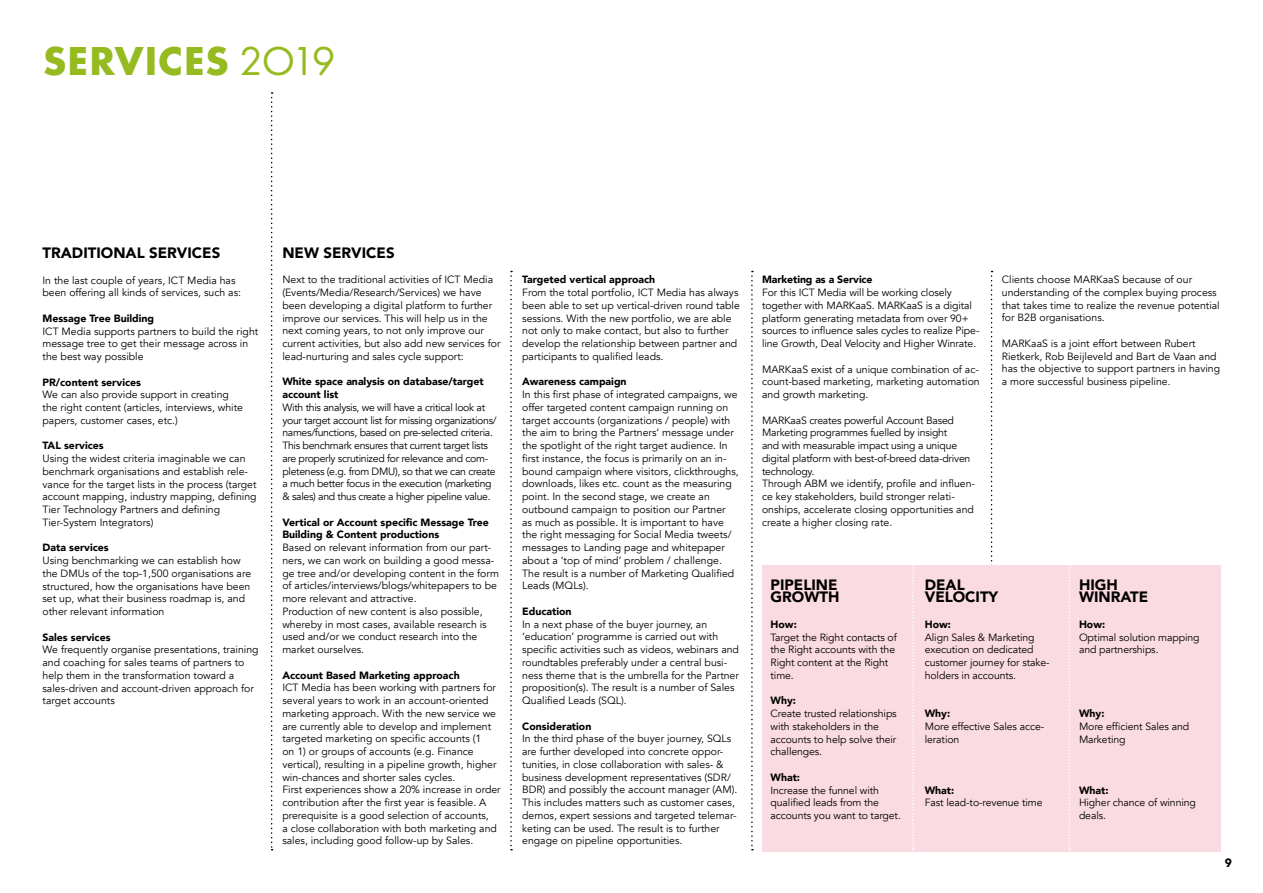
<style>
.page{position:relative;width:1263px;height:893px;background:#fff}
.page>*{position:absolute;margin:0;border:0;box-sizing:border-box;transform-origin:0 0}
.t1{font:700 42px "Futura PT";letter-spacing:.015em;color:#95bb20}
.t2{font:900 15px/12.8px "Avenir";color:#000}
.t3{font:900 12px "Avenir";color:#000}
.t4{font:10.5px/12.8px "Avenir";color:#000}
.t5{font:10.5px/12.8px "Avenir";letter-spacing:-.03em;color:#000}
.t6{font:900 10.5px/12.8px "Avenir";color:#000}
.t7{font:10.5px/12.8px "Avenir";letter-spacing:-.02em;color:#000}
.s1{font-weight:400}
</style>
<div class="page">
<svg style="left:991px;top:271px;width:1px;height:294px"></svg>
<div style="left:762px;top:565px;width:458px;height:287px;background:#fbdbe2"></div>
<svg style="left:912px;top:565px;width:2px;height:285px"></svg>
<svg style="left:1069px;top:565px;width:1px;height:285px"></svg>
<svg style="left:271px;top:92px;width:2px;height:758px"></svg>
<svg style="left:510px;top:271px;width:2px;height:579px"></svg>
<svg style="left:751px;top:271px;width:2px;height:579px"></svg>
<h1 class="t1" style="left:43px;top:33px;width:294px">SERVICES <span class="s1">2O19</span></h1>
<h2 class="t2" style="left:43px;top:246px;width:179px">TRADITIONAL SERVICES</h2>
<h2 class="t2" style="left:282px;top:246px;width:114px">NEW SERVICES</h2>
<p class="t4" style="left:43px;top:274px;width:200px">In the last couple of years, ICT Media has been offering all kinds of services, such as:</p>
<p class="t6" style="left:43px;top:311px;width:113px">Message Tree Building</p>
<p class="t4" style="left:43px;top:325px;width:217px">ICT Media supports partners to build the right message tree to get their message across in the best way possible</p>
<p class="t6" style="left:43px;top:375px;width:100px">PR/content services</p>
<p class="t4" style="left:43px;top:388px;width:202px">We can also provide support in creating the right content (articles, interviews, white papers, customer cases, etc.)</p>
<p class="t6" style="left:43px;top:439px;width:63px">TAL services</p>
<p class="t4" style="left:43px;top:452px;width:216px">Using the widest criteria imaginable we can benchmark organisations and establish rele&shy;vance for the target lists in the process (target account mapping, industry mapping, defining Tier Technology Partners and defining Tier-System Integrators)</p>
<p class="t6" style="left:43px;top:541px;width:68px">Data services</p>
<p class="t4" style="left:43px;top:554px;width:210px">Using benchmarking we can establish how the DMUs of the top-1,500 organisations are structured, how the organisations have been set up, what their business roadmap is, and other relevant information</p>
<p class="t6" style="left:43px;top:630px;width:70px">Sales services</p>
<p class="t4" style="left:43px;top:643px;width:218px">We frequently organise presentations, training and coaching for sales teams of partners to help them in the transformation toward a sales-driven and account-driven approach for target accounts</p>
<p class="t4" style="left:282px;top:274px;width:220px">Next to the traditional activities of ICT Media (Events/Media/Research/Services) we have been developing a digital platform to further improve our services. This will help us in the next coming years, to not only improve our current activities, but also add new services for lead-nurturing and sales cycle support:</p>
<p class="t6" style="left:282px;top:375px;width:203px">White space analysis on database/target account list</p>
<p class="t5" style="left:282px;top:401px;width:216px">With this analysis, we will have a critical look at your target account list for missing organizations/ names/functions, based on pre-selected criteria.<br>This benchmark ensures that current target lists are properly scrutinized for relevance and com&shy;pleteness (e.g. from DMU), so that we can create a much better focus in the execution (marketing &amp; sales) and thus create a higher pipeline value.</p>
<p class="t6" style="left:282px;top:515px;width:208px">Vertical or Account specific Message Tree<br>Building &amp; Content productions</p>
<p class="t4" style="left:282px;top:541px;width:218px">Based on relevant information from our part&shy;ners, we can work on building a good messa&shy;ge tree and/or developing content in the form of articles/interviews/blogs/whitepapers to be more relevant and attractive.<br>Production of new content is also possible, whereby in most cases, available research is used and/or we conduct research into the market ourselves.</p>
<p class="t6" style="left:282px;top:668px;width:179px">Account Based Marketing approach</p>
<p class="t4" style="left:282px;top:682px;width:220px">ICT Media has been working with partners for several years to work in an account-oriented marketing approach. With the new service we are currently able to develop and implement targeted marketing on specific accounts (1<br>on 1) or groups of accounts (e.g. Finance vertical), resulting in a pipeline growth, higher win-chances and shorter sales cycles.<br>First experiences show a 20% increase in order contribution after the first year is feasible. A prerequisite is a good selection of accounts,<br>a close collaboration with both marketing and sales, including good follow-up by Sales.</p>
<p class="t6" style="left:522px;top:273px;width:135px">Targeted vertical approach</p>
<p class="t4" style="left:522px;top:286px;width:219px">From the total portfolio, ICT Media has always been able to set up vertical-driven round table sessions. With the new portfolio, we are able not only to make contact, but also to further develop the relationship between partner and participants to qualified leads.</p>
<p class="t6" style="left:522px;top:375px;width:106px">Awareness campaign</p>
<p class="t4" style="left:522px;top:388px;width:218px">In this first phase of integrated campaigns, we offer targeted content campaign running on target accounts (organizations / people) with the aim to bring the Partners’ message under the spotlight of the right target audience. In first instance, the focus is primarily on an in&shy;bound campaign where visitors, clickthroughs, downloads, likes etc. count as the measuring point. In the second stage, we create an outbound campaign to position our Partner<br>as much as possible. It is important to have the right messaging for Social Media tweets/ messages to Landing page and whitepaper about a ‘top of mind’ problem / challenge.<br>The result is a number of Marketing Qualified Leads (MQLs).</p>
<p class="t6" style="left:522px;top:604px;width:51px">Education</p>
<p class="t4" style="left:522px;top:618px;width:218px">In a next phase of the buyer journey, an ‘education’ programme is carried out with specific activities such as videos, webinars and roundtables preferably under a central busi&shy;ness theme that is the umbrella for the Partner proposition(s). The result is a number of Sales Qualified Leads (SQL).</p>
<p class="t6" style="left:522px;top:719px;width:71px">Consideration</p>
<p class="t4" style="left:522px;top:732px;width:217px">In the third phase of the buyer journey, SQLs are further developed into concrete oppor&shy;tunities, in close collaboration with sales- &amp; business development representatives (SDR/ BDR) and possibly the account manager (AM).<br>This includes matters such as customer cases, demos, expert sessions and targeted telemar&shy;keting can be used. The result is to further engage on pipeline opportunities.</p>
<p class="t6" style="left:762px;top:273px;width:112px">Marketing as a Service</p>
<p class="t4" style="left:762px;top:286px;width:219px">For this ICT Media will be working closely together with MARKaaS. MARKaaS is a digital platform generating metadata from over 90+ sources to influence sales cycles to realize Pipe&shy;line Growth, Deal Velocity and Higher Winrate.</p>
<p class="t4" style="left:762px;top:363px;width:219px;text-align:justify">MARKaaS exist of a unique combination of ac&shy;count-based marketing, marketing automation and growth marketing.</p>
<p class="t7" style="left:762px;top:414px;width:214px">MARKaaS creates powerful Account Based Marketing programmes fuelled by insight<br>and with measurable impact using a unique digital platform with best-of-breed data-driven technology.<br>Through ABM we identify, profile and influen&shy;ce key stakeholders, build stronger relati&shy;onships, accelerate closing opportunities and create a higher closing rate.</p>
<p class="t4" style="left:1002px;top:273px;width:219px">Clients choose MARKaaS because of our understanding of the complex buying process that takes time to realize the revenue potential for B2B organisations.</p>
<p class="t4" style="left:1002px;top:337px;width:220px">MARKaaS is a joint effort between Rubert Rietkerk, Rob Beijleveld and Bart de Vaan and has the objective to support partners in having a more successful business pipeline.</p>
<h2 class="t2" style="left:770px;top:578px;width:70px">PIPELINE<br>GROWTH</h2>
<p class="t6" style="left:770px;top:617px;width:28px">How:</p>
<p class="t4" style="left:770px;top:631px;width:128px">Target the Right contacts of the Right accounts with the<br>Right content at the Right time.</p>
<p class="t6" style="left:770px;top:694px;width:27px">Why:</p>
<p class="t4" style="left:770px;top:707px;width:128px">Create trusted relationships with stakeholders in the accounts to help solve their challenges.</p>
<p class="t6" style="left:770px;top:770px;width:31px">What:</p>
<p class="t4" style="left:770px;top:784px;width:132px">Increase the funnel with qualified leads from the accounts you want to target.</p>
<h2 class="t2" style="left:925px;top:578px;width:75px">DEAL<br>VELOCITY</h2>
<p class="t6" style="left:925px;top:617px;width:28px">How:</p>
<p class="t4" style="left:925px;top:631px;width:127px">Align Sales &amp; Marketing execution on dedicated customer journey for stake&shy;holders in accounts.</p>
<p class="t6" style="left:925px;top:707px;width:27px">Why:</p>
<p class="t4" style="left:925px;top:720px;width:121px">More effective Sales acce&shy;leration</p>
<p class="t6" style="left:925px;top:783px;width:31px">What:</p>
<p class="t4" style="left:925px;top:796px;width:119px">Fast lead-to-revenue time</p>
<h2 class="t2" style="left:1079px;top:578px;width:71px">HIGH<br>WINRATE</h2>
<p class="t6" style="left:1079px;top:617px;width:28px">How:</p>
<p class="t4" style="left:1079px;top:631px;width:122px">Optimal solution mapping and partnerships.</p>
<p class="t6" style="left:1079px;top:707px;width:27px">Why:</p>
<p class="t4" style="left:1079px;top:720px;width:112px">More efficient Sales and<br>Marketing</p>
<p class="t6" style="left:1079px;top:783px;width:31px">What:</p>
<p class="t4" style="left:1079px;top:796px;width:118px">Higher chance of winning deals.</p>
<p class="t3" style="left:1225px;top:852px;width:9px">9</p>
</div>
